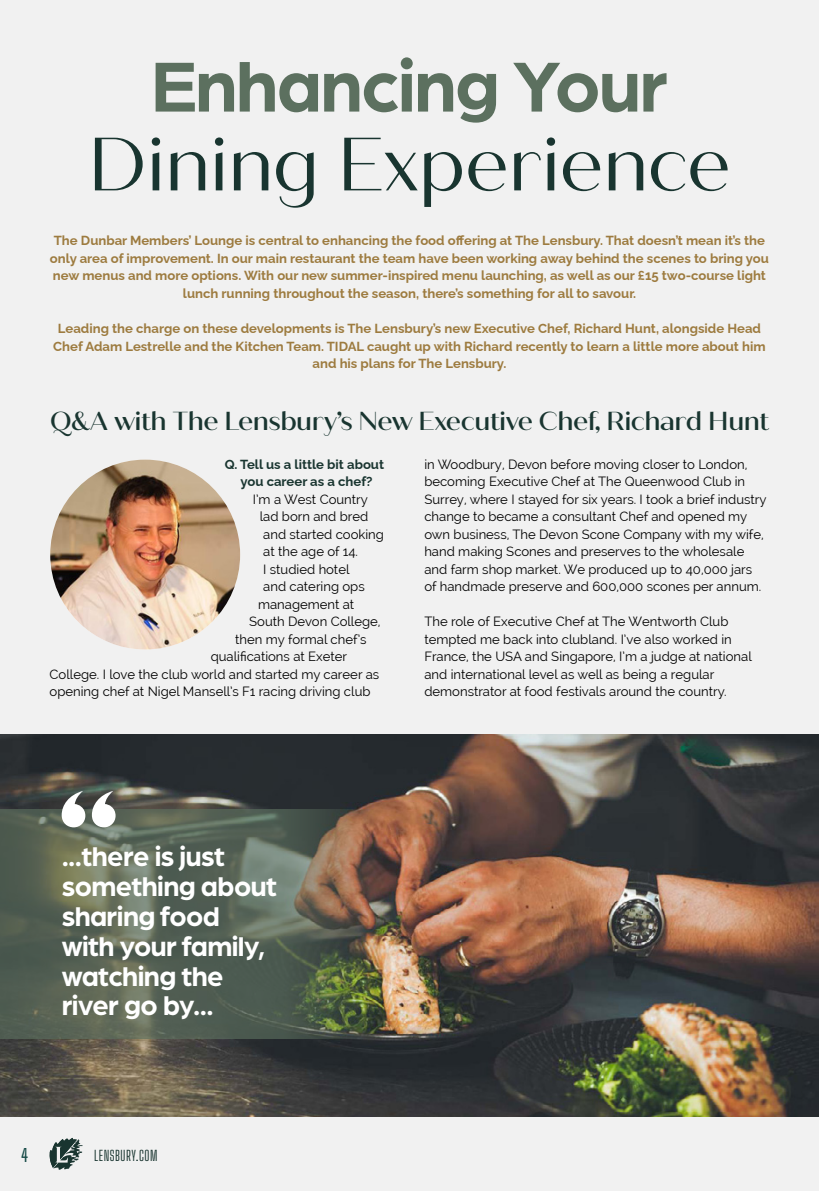
<style>
.page{position:relative;width:819px;height:1191px;background:#f1f1f1}
.page>*{position:absolute;margin:0;border:0;box-sizing:border-box;transform-origin:0 0}
.t1{font:75.25px "Quiche Sans";letter-spacing:-.02em;color:#193530}
.t2{font:700 75.25px "Arboria";letter-spacing:-.02em;color:#5c705f}
.t3{font:700 28.53px/29.8px "Arboria";letter-spacing:-.02em;color:#fff}
.t4{font:500 26.07px "Quiche Sans";letter-spacing:-.02em;color:#193530}
.t5{font:600 17.5px "Big Shoulders Display";color:#174b47}
.t6{font:14px "Big Shoulders Display";letter-spacing:.04em;color:#193530}
.t7{font:13.12px/17.5px "Raleway";color:#000}
.t8{font:700 13.12px/17.5px "Raleway";color:#9d7b3f;text-align:center}
.t9{font:700 13.12px/17.5px "Raleway";color:#193530;text-align:center}
</style>
<div class="page">
<img style="left:0;top:734px;width:819px;height:382px">
<svg style="left:0;top:809px;width:384px;height:229px;background:#5e6655"></svg>
<svg style="left:62px;top:791px;width:54px;height:36px"></svg>
<svg style="left:49px;top:1137px;width:34px;height:32px"></svg>
<img style="left:50px;top:459px;width:190px;height:190px;border-radius:95px">
<h1 class="t2" style="left:151px;top:35px;width:519px">Enhancing Your</h1>
<h1 class="t1" style="left:88px;top:120px;width:645px">Dining Experience</h1>
<p class="t8" style="left:50px;top:231px;width:720px">The Dunbar Members’ Lounge is central to enhancing the food offering at The Lensbury. That doesn’t mean it’s the only area of improvement. In our main restaurant the team have been working away behind the scenes to bring you new menus and more options. With our new summer-inspired menu launching, as well as our £15 two-course light lunch running throughout the season, there’s something for all to savour.</p>
<p class="t8" style="left:53px;top:318px;width:713px">Leading the charge on these developments is The Lensbury’s new Executive Chef, Richard Hunt, alongside Head<br>Chef Adam Lestrelle and the Kitchen Team. TIDAL caught up with Richard recently to learn a little more about him and his plans for The Lensbury.</p>
<h3 class="t4" style="left:50px;top:405px;width:720px">Q&amp;A with The Lensbury’s New Executive Chef, Richard Hunt</h3>
<p class="t9" style="left:225px;top:454px;width:161px">Q. Tell us a little bit about you career as a chef?</p>
<p class="t7" style="left:253px;top:490px;width:117px">I’m a West Country</p>
<p class="t7" style="left:260px;top:508px;width:110px">lad born and bred</p>
<p class="t7" style="left:263px;top:525px;width:122px">and started cooking</p>
<p class="t7" style="left:263px;top:543px;width:96px">at the age of 14.</p>
<p class="t7" style="left:263px;top:560px;width:88px">I studied hotel</p>
<p class="t7" style="left:263px;top:578px;width:103px">and catering ops</p>
<p class="t7" style="left:258px;top:595px;width:98px">management at</p>
<p class="t7" style="left:249px;top:613px;width:133px">South Devon College,</p>
<p class="t7" style="left:235px;top:630px;width:133px">then my formal chef’s</p>
<p class="t7" style="left:211px;top:648px;width:138px">qualifications at Exeter</p>
<p class="t7" style="left:50px;top:665px;width:331px">College. I love the club world and started my career as</p>
<p class="t7" style="left:50px;top:683px;width:322px">opening chef at Nigel Mansell’s F1 racing driving club</p>
<p class="t7" style="left:424px;top:455px;width:344px">in Woodbury, Devon before moving closer to London, becoming Executive Chef at The Queenwood Club in Surrey, where I stayed for six years. I took a brief industry change to became a consultant Chef and opened my own business, The Devon Scone Company with my wife, hand making Scones and preserves to the wholesale and farm shop market. We produced up to 40,000 jars of handmade preserve and 600,000 scones per annum.</p>
<p class="t7" style="left:424px;top:613px;width:329px">The role of Executive Chef at The Wentworth Club tempted me back into clubland. I’ve also worked in France, the USA and Singapore, I’m a judge at national and international level as well as being a regular demonstrator at food festivals around the country.</p>
<h2 class="t3" style="left:62px;top:840px;width:217px">...there is just something about sharing food with your family, watching the river go by...</h2>
<h3 class="t5" style="left:21px;top:1142px;width:9px">4</h3>
<p class="t6" style="left:94px;top:1145px;width:65px">LENSBURY.COM</p>
</div>
